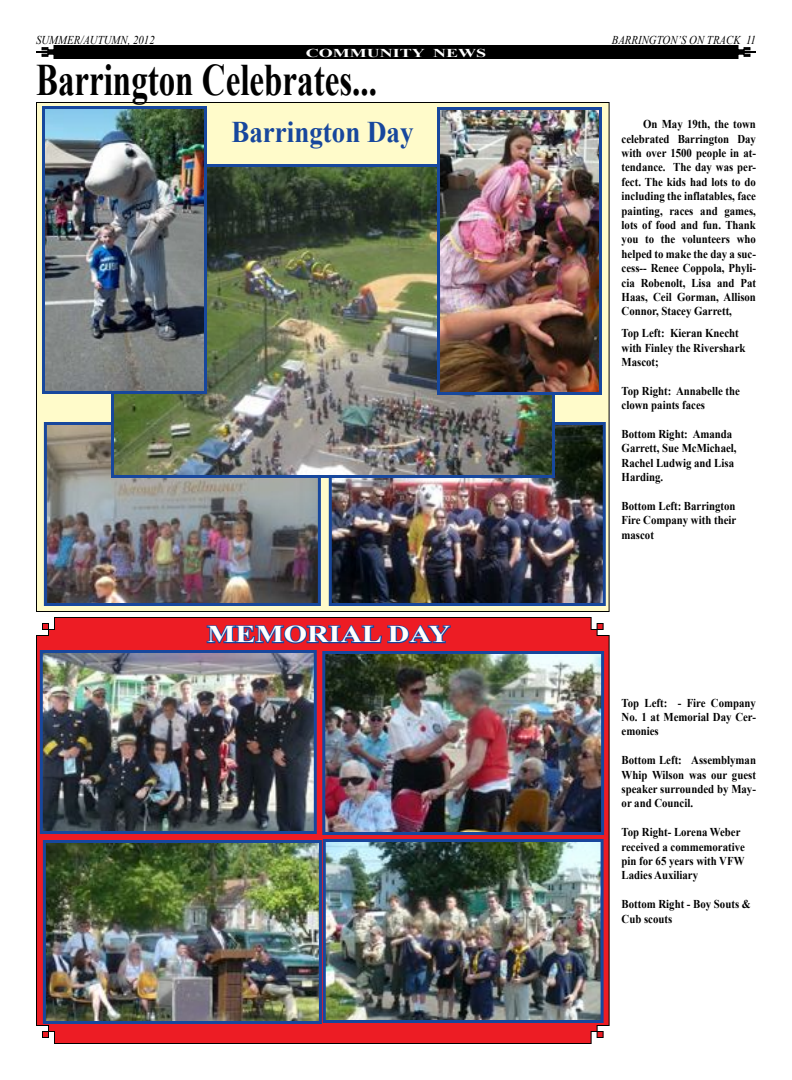
<style>
.page{position:relative;width:792px;height:1080px;background:#fff}
.page>*{position:absolute;margin:0;border:0;box-sizing:border-box;transform-origin:0 0}
.t1{font:700 45px "Times New Roman";color:#000;scale:.73 1}
.t2{font:700 30px "Times New Roman";color:#17479d;scale:.9 1}
.t3{font:700 24px "Times New Roman";color:#fff;scale:1.25 1}
.t4{font:700 12px/14.4px "Times New Roman";color:#000;scale:.9 1}
.t5{font:italic 12px "Times New Roman";color:#000;scale:.9 1}
.t6{font:700 12px "Times New Roman";color:#fff;scale:1.5 1}
</style>
<div class="page">
<div style="left:36px;top:45px;width:720px;height:14px;background:#000"></div>
<div style="left:36px;top:102px;width:573px;height:509px;background:#fffbca"></div>
<img style="left:48px;top:426px;width:269px;height:176px">
<div style="left:44px;top:422px;width:277px;height:184px;border:3px solid #17479d"></div>
<img style="left:333px;top:426px;width:269px;height:176px">
<div style="left:329px;top:422px;width:277px;height:184px;border:3px solid #17479d"></div>
<svg style="left:36px;top:617px;width:574px;height:427px;background:#de222a"></svg>
<img style="left:44px;top:654px;width:269px;height:176px">
<div style="left:40px;top:650px;width:277px;height:184px;border:3px solid #17479d"></div>
<img style="left:47px;top:844px;width:271px;height:176px">
<div style="left:43px;top:840px;width:279px;height:184px;border:3px solid #17479d"></div>
<img style="left:326px;top:655px;width:274px;height:176px">
<div style="left:322px;top:651px;width:282px;height:184px;border:3px solid #17479d"></div>
<img style="left:327px;top:843px;width:273px;height:176px">
<div style="left:323px;top:839px;width:281px;height:184px;border:3px solid #17479d"></div>
<svg style="left:206px;top:620px;width:246px;height:25px;background:#a32a4d"></svg>
<img style="left:115px;top:168px;width:436px;height:306px">
<div style="left:111px;top:164px;width:444px;height:314px;border:3px solid #17479d"></div>
<img style="left:46px;top:110px;width:157px;height:280px">
<div style="left:42px;top:106px;width:165px;height:288px;border:3px solid #17479d"></div>
<img style="left:441px;top:111px;width:157px;height:280px">
<div style="left:437px;top:107px;width:165px;height:288px;border:3px solid #17479d"></div>
<p class="t5" style="left:36px;top:34px;width:133px">SUMMER/AUTUMN, 2012</p>
<p class="t5" style="left:612px;top:34px;width:162px">BARRINGTON’S ON TRACK 11</p>
<p class="t6" style="left:306px;top:46px;width:122px">COMMUNITY NEWS</p>
<h1 class="t1" style="left:36px;top:55px;width:469px">Barrington Celebrates...</h1>
<h2 class="t2" style="left:231px;top:116px;width:204px">Barrington Day</h2>
<h3 class="t3" style="left:207px;top:621px;width:196px">MEMORIAL DAY</h3>
<p class="t4" style="left:622px;top:117px;width:151px;text-align:justify;text-indent:21px">On May 19th, the town celebrated Barrington Day with over 1500 people in at&shy;tendance. The day was per&shy;fect. The kids had lots to do including the inflatables, face painting, races and games, lots of food and fun. Thank you to the volunteers who helped to make the day a suc&shy;cess-- Renee Coppola, Phyli&shy;cia Robenolt, Lisa and Pat Haas, Ceil Gorman, Allison Connor, Stacey Garrett,</p>
<p class="t4" style="left:622px;top:326px;width:139px">Top Left: Kieran Knecht with Finley the Rivershark<br>Mascot;</p>
<p class="t4" style="left:622px;top:383px;width:133px">Top Right: Annabelle the clown paints faces</p>
<p class="t4" style="left:622px;top:427px;width:129px">Bottom Right: Amanda<br>Garrett, Sue McMichael,<br>Rachel Ludwig and Lisa<br>Harding.</p>
<p class="t4" style="left:622px;top:499px;width:129px;text-align:justify">Bottom Left: Barrington Fire Company with their mascot</p>
<p class="t4" style="left:622px;top:695px;width:151px;text-align:justify">Top Left: - Fire Company No. 1 at Memorial Day Cer&shy;emonies</p>
<p class="t4" style="left:622px;top:753px;width:151px;text-align:justify">Bottom Left: Assemblyman Whip Wilson was our guest speaker surrounded by May&shy;or and Council.</p>
<p class="t4" style="left:622px;top:825px;width:139px">Top Right- Lorena Weber received a commemorative pin for 65 years with VFW<br>Ladies Auxiliary</p>
<p class="t4" style="left:622px;top:897px;width:145px">Bottom Right - Boy Souts &amp;<br>Cub scouts</p>
</div>
